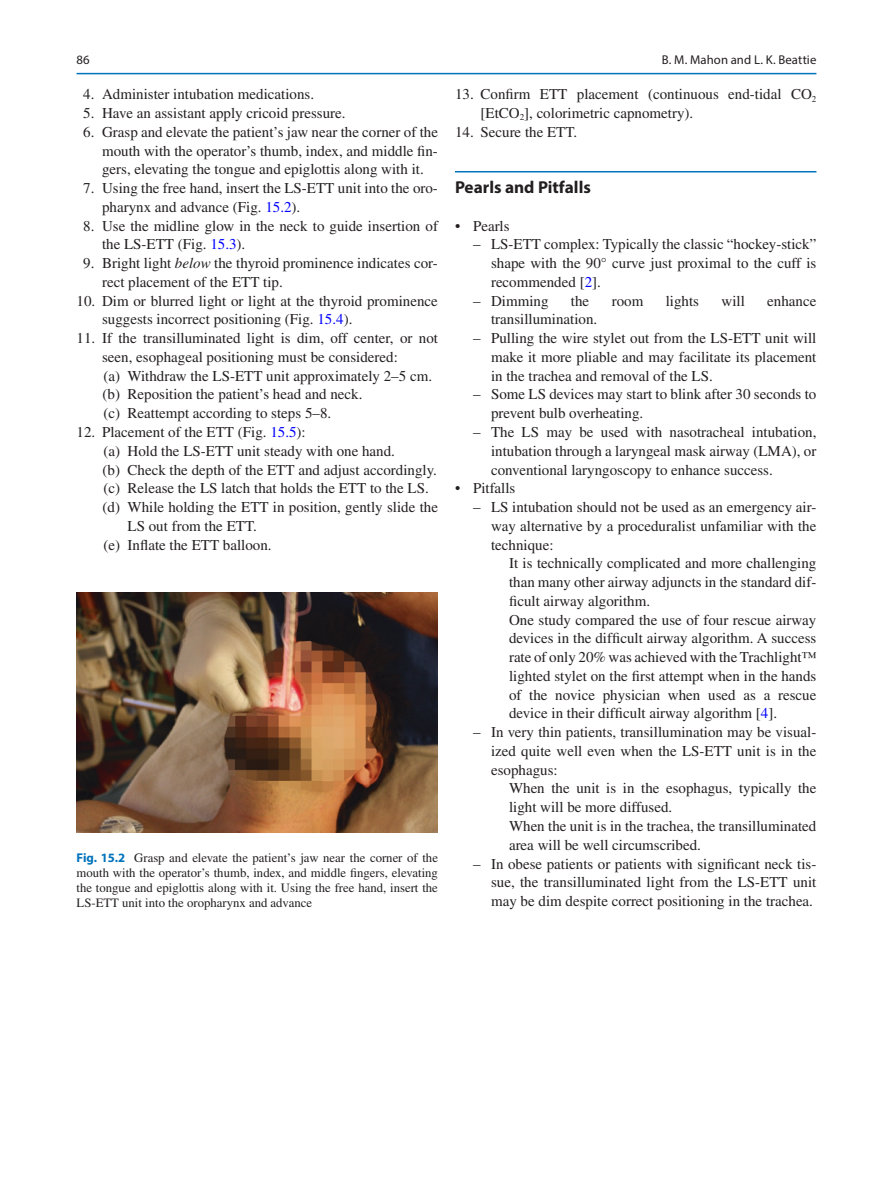
<style>
.page{position:relative;width:893px;height:1187px;background:#fff}
.page>*{position:absolute;margin:0;border:0;box-sizing:border-box;transform-origin:0 0}
._1_hd{font:700 17.25px "Myriad Pro";color:#231f20}
.Bull_list_bot{font:15px/18.8px "Times LT Std";color:#231f20}
.Bull_list_top{font:15px/18.8px "Times LT Std";color:#231f20;text-align:justify}
.t1{font:12.75px/15px "Times LT Std";color:#231f20;text-align:justify}
.t2{font:12.75px "Myriad Pro";letter-spacing:.01em;color:#231f20}
.s1{color:#00f}
.s2{font-style:italic}
.s3{font-family:"Myriad Pro";font-weight:700;color:#0073bc}
</style>
<div class="page">
<hr style="left:455px;top:171px;width:361px;height:1px;background:#0073bc">
<img style="left:77px;top:592px;width:361px;height:241px">
<hr style="left:77px;top:73px;width:739px;height:1px;background:#0073bc">
<p class="t2" style="left:77px;top:52px;width:15px">86</p>
<p class="Bull_list_bot" style="left:83px;top:85px;width:232px">4. Administer intubation medications.</p>
<p class="Bull_list_bot" style="left:83px;top:104px;width:264px">5. Have an assistant apply cricoid pressure.</p>
<p class="Bull_list_bot" style="left:102px;top:122px;width:337px;text-align:justify;text-indent:-19px">6. Grasp and elevate the patient’s jaw near the corner of the mouth with the operator’s thumb, index, and middle fin&shy;gers, elevating the tongue and epiglottis along with it.</p>
<p class="Bull_list_bot" style="left:102px;top:179px;width:337px;text-indent:-19px">7. Using the free hand, insert the LS-ETT unit into the oro&shy;pharynx and advance (Fig. <span class="s1">15.2</span>).</p>
<p class="Bull_list_bot" style="left:102px;top:216px;width:337px;text-indent:-19px">8. Use the midline glow in the neck to guide insertion of the LS-ETT (Fig. <span class="s1">15.3</span>).</p>
<p class="Bull_list_bot" style="left:102px;top:254px;width:337px;text-indent:-19px">9. Bright light <span class="s2">below</span> the thyroid prominence indicates cor&shy;rect placement of the ETT tip.</p>
<p class="Bull_list_bot" style="left:102px;top:291px;width:337px;text-indent:-25px">10. Dim or blurred light or light at the thyroid prominence suggests incorrect positioning (Fig. <span class="s1">15.4</span>).</p>
<p class="Bull_list_bot" style="left:102px;top:329px;width:337px;text-indent:-25px">11. If the transilluminated light is dim, off center, or not seen, esophageal positioning must be considered:</p>
<p class="Bull_list_bot" style="left:103px;top:366px;width:330px">(a) Withdraw the LS-ETT unit approximately 2–5 cm.</p>
<p class="Bull_list_bot" style="left:103px;top:385px;width:261px">(b) Reposition the patient’s head and neck.</p>
<p class="Bull_list_bot" style="left:103px;top:404px;width:229px">(c) Reattempt according to steps 5–8.</p>
<p class="Bull_list_bot" style="left:77px;top:422px;width:231px">12. Placement of the ETT (Fig. <span class="s1">15.5</span>):</p>
<p class="Bull_list_bot" style="left:103px;top:441px;width:293px">(a) Hold the LS-ETT unit steady with one hand.</p>
<p class="Bull_list_bot" style="left:103px;top:460px;width:336px">(b) Check the depth of the ETT and adjust accordingly.</p>
<p class="Bull_list_bot" style="left:103px;top:479px;width:327px">(c) Release the LS latch that holds the ETT to the LS.</p>
<p class="Bull_list_bot" style="left:128px;top:497px;width:312px;text-indent:-25px">(d) While holding the ETT in position, gently slide the<br>LS out from the ETT.</p>
<p class="Bull_list_bot" style="left:103px;top:535px;width:170px">(e) Inflate the ETT balloon.</p>
<p class="t1" style="left:77px;top:849px;width:363px"><span class="s3">Fig. 15.2</span> Grasp and elevate the patient’s jaw near the corner of the mouth with the operator’s thumb, index, and middle fingers, elevating the tongue and epiglottis along with it. Using the free hand, insert the LS-ETT unit into the oropharynx and advance</p>
<p class="t2" style="left:662px;top:52px;width:156px">B. M. Mahon and L. K. Beattie</p>
<p class="Bull_list_bot" style="left:480px;top:85px;width:337px;text-indent:-26px">13. Confirm ETT placement (continuous end-tidal CO<sub>2 </sub>[EtCO<sub>2</sub>], colorimetric capnometry).</p>
<p class="Bull_list_bot" style="left:455px;top:122px;width:124px">14. Secure the ETT.</p>
<h2 class="_1_hd" style="left:455px;top:176px;width:137px">Pearls and Pitfalls</h2>
<p class="Bull_list_bot" style="left:455px;top:216px;width:56px">• Pearls</p>
<p class="Bull_list_bot" style="left:491px;top:235px;width:327px;text-align:justify;text-indent:-18px">– LS-ETT complex: Typically the classic “hockey-stick” shape with the 90° curve just proximal to the cuff is recommended [<span class="s1">2</span>].</p>
<p class="Bull_list_bot" style="left:473px;top:291px;width:77px">– Dimming</p>
<p class="Bull_list_bot" style="left:571px;top:291px;width:20px">the</p>
<p class="Bull_list_bot" style="left:612px;top:291px;width:33px">room</p>
<p class="Bull_list_bot" style="left:666px;top:291px;width:35px">lights</p>
<p class="Bull_list_bot" style="left:721px;top:291px;width:25px">will</p>
<p class="Bull_list_bot" style="left:767px;top:291px;width:51px">enhance</p>
<p class="Bull_list_bot" style="left:491px;top:310px;width:108px">transillumination.</p>
<p class="Bull_list_bot" style="left:491px;top:329px;width:327px;text-align:justify;text-indent:-18px">– Pulling the wire stylet out from the LS-ETT unit will make it more pliable and may facilitate its placement in the trachea and removal of the LS.</p>
<p class="Bull_list_bot" style="left:491px;top:385px;width:327px;text-indent:-18px">– Some LS devices may start to blink after 30 seconds to prevent bulb overheating.</p>
<p class="Bull_list_bot" style="left:491px;top:422px;width:327px;text-align:justify;text-indent:-18px">– The LS may be used with nasotracheal intubation, intubation through a laryngeal mask airway (LMA), or conventional laryngoscopy to enhance success.</p>
<p class="Bull_list_bot" style="left:455px;top:479px;width:62px">• Pitfalls</p>
<p class="Bull_list_bot" style="left:491px;top:497px;width:327px;text-align:justify;text-indent:-18px">– LS intubation should not be used as an emergency air&shy;way alternative by a proceduralist unfamiliar with the technique:</p>
<p class="Bull_list_top" style="left:509px;top:554px;width:309px">It is technically complicated and more challenging than many other airway adjuncts in the standard dif&shy;ficult airway algorithm.</p>
<p class="Bull_list_bot" style="left:509px;top:610px;width:309px;text-align:justify">One study compared the use of four rescue airway devices in the difficult airway algorithm. A success rate of only 20% was achieved with the Trachlight™ lighted stylet on the first attempt when in the hands of the novice physician when used as a rescue device in their difficult airway algorithm [<span class="s1">4</span>].</p>
<p class="Bull_list_bot" style="left:491px;top:722px;width:327px;text-align:justify;text-indent:-18px">– In very thin patients, transillumination may be visual&shy;ized quite well even when the LS-ETT unit is in the esophagus:</p>
<p class="Bull_list_top" style="left:509px;top:779px;width:309px">When the unit is in the esophagus, typically the light will be more diffused.</p>
<p class="Bull_list_bot" style="left:509px;top:816px;width:309px">When the unit is in the trachea, the transilluminated area will be well circumscribed.</p>
<p class="Bull_list_bot" style="left:491px;top:854px;width:327px;text-align:justify;text-indent:-18px">– In obese patients or patients with significant neck tis&shy;sue, the transilluminated light from the LS-ETT unit may be dim despite correct positioning in the trachea.</p>
</div>
